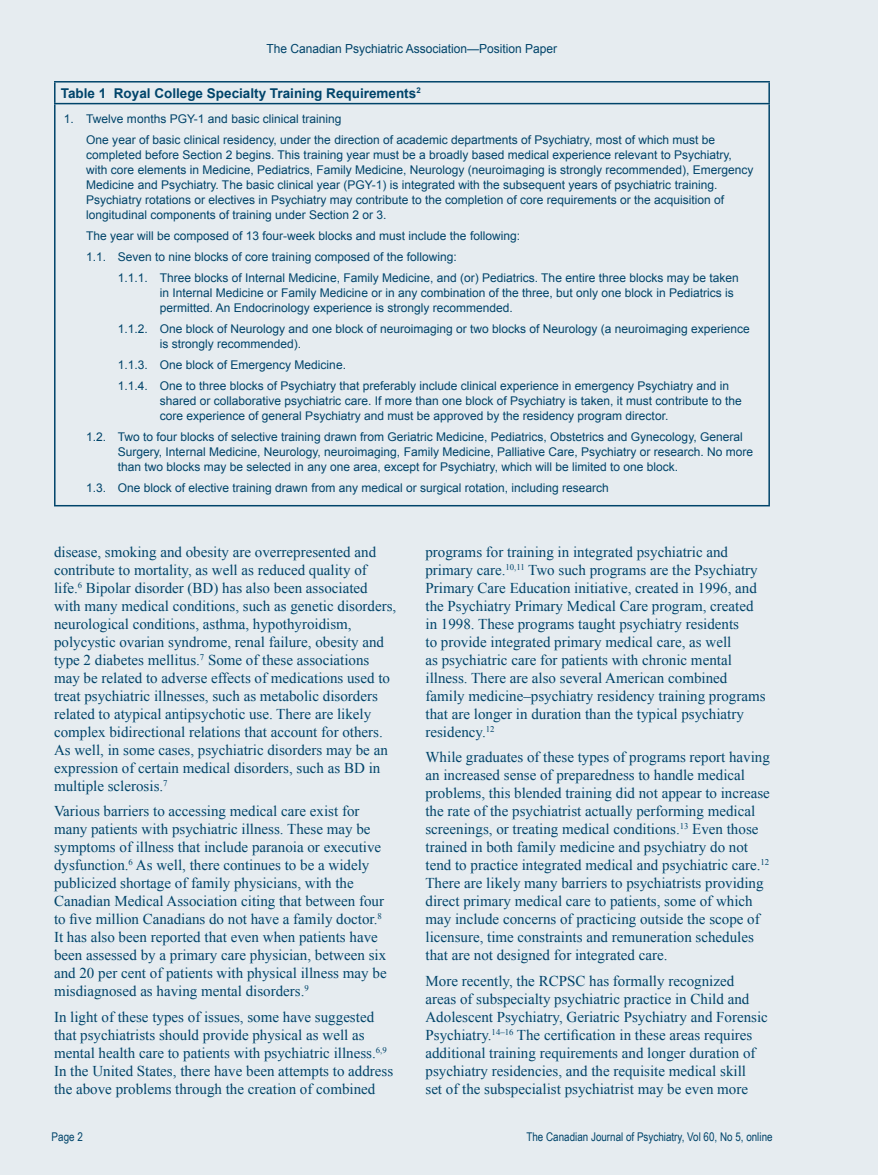
<style>
.page{position:relative;width:878px;height:1175px;background:#fff}
.page>*{position:absolute;margin:0;border:0;box-sizing:border-box;transform-origin:0 0}
.t1{font:15px/18px "Times New Roman";color:#00446a}
.t2{font:700 13.5px "Arial";color:#00446a}
.t3{font:12.45px "Arial";color:#00446a;scale:.96 1}
.t4{font:12px/15px "Arial";color:#00446a}
.t5{font:12px "Arial Narrow";color:#00446a}
</style>
<div class="page">
<div style="left:0;top:0;width:878px;height:1174px;background:#e6ecf0"></div>
<hr style="left:54px;top:81px;width:716px;height:1px;background:#00446a">
<hr style="left:54px;top:83px;width:2px;height:20px;background:#00446a">
<hr style="left:768px;top:83px;width:2px;height:20px;background:#00446a">
<hr style="left:54px;top:104px;width:2px;height:401px;background:#00446a">
<hr style="left:768px;top:104px;width:2px;height:401px;background:#00446a">
<hr style="left:54px;top:505px;width:716px;height:1px;background:#00446a">
<hr style="left:54px;top:103px;width:716px;height:1px;background:#00446a">
<p class="t3" style="left:266px;top:40px;width:304px">The Canadian Psychiatric Association—Position Paper</p>
<p class="t2" style="left:61px;top:84px;width:361px">Table 1 Royal College Specialty Training Requirements<sup>2</sup></p>
<p class="t4" style="left:86px;top:108px;width:630px;line-height:21px;text-indent:-22px">1. Twelve months PGY-1 and basic clinical training<br>One year of basic clinical residency, under the direction of academic departments of Psychiatry, most of which must be</p>
<p class="t4" style="left:86px;top:147px;width:668px">completed before Section 2 begins. This training year must be a broadly based medical experience relevant to Psychiatry, with core elements in Medicine, Pediatrics, Family Medicine, Neurology (neuroimaging is strongly recommended), Emergency Medicine and Psychiatry. The basic clinical year (PGY-1) is integrated with the subsequent years of psychiatric training.<br>Psychiatry rotations or electives in Psychiatry may contribute to the completion of core requirements or the acquisition of longitudinal components of training under Section 2 or 3.</p>
<p class="t4" style="left:86px;top:225px;width:435px;line-height:21px">The year will be composed of 13 four-week blocks and must include the following:<br>1.1. Seven to nine blocks of core training composed of the following:</p>
<p class="t4" style="left:160px;top:270px;width:580px;text-indent:-42px">1.1.1. Three blocks of Internal Medicine, Family Medicine, and (or) Pediatrics. The entire three blocks may be taken in Internal Medicine or Family Medicine or in any combination of the three, but only one block in Pediatrics is permitted. An Endocrinology experience is strongly recommended.</p>
<p class="t4" style="left:160px;top:321px;width:591px;text-indent:-42px">1.1.2. One block of Neurology and one block of neuroimaging or two blocks of Neurology (a neuroimaging experience is strongly recommended).</p>
<p class="t4" style="left:118px;top:354px;width:612px;line-height:21px">1.1.3. One block of Emergency Medicine.<br>1.1.4. One to three blocks of Psychiatry that preferably include clinical experience in emergency Psychiatry and in</p>
<p class="t4" style="left:160px;top:393px;width:583px">shared or collaborative psychiatric care. If more than one block of Psychiatry is taken, it must contribute to the core experience of general Psychiatry and must be approved by the residency program director.</p>
<p class="t4" style="left:118px;top:429px;width:637px;text-indent:-32px">1.2. Two to four blocks of selective training drawn from Geriatric Medicine, Pediatrics, Obstetrics and Gynecology, General<br>Surgery, Internal Medicine, Neurology, neuroimaging, Family Medicine, Palliative Care, Psychiatry or research. No more than two blocks may be selected in any one area, except for Psychiatry, which will be limited to one block.</p>
<p class="t4" style="left:86px;top:480px;width:524px">1.3. One block of elective training drawn from any medical or surgical rotation, including research</p>
<p class="t1" style="left:54px;top:542px;width:344px">disease, smoking and obesity are overrepresented and contribute to mortality, as well as reduced quality of life.<sup>6</sup> Bipolar disorder (BD) has also been associated with many medical conditions, such as genetic disorders, neurological conditions, asthma, hypothyroidism, polycystic ovarian syndrome, renal failure, obesity and type 2 diabetes mellitus.<sup>7</sup> Some of these associations may be related to adverse effects of medications used to treat psychiatric illnesses, such as metabolic disorders related to atypical antipsychotic use. There are likely complex bidirectional relations that account for others.<br>As well, in some cases, psychiatric disorders may be an expression of certain medical disorders, such as BD in multiple sclerosis.<sup>7</sup></p>
<p class="t1" style="left:54px;top:802px;width:334px">Various barriers to accessing medical care exist for many patients with psychiatric illness. These may be symptoms of illness that include paranoia or executive dysfunction.<sup>6</sup> As well, there continues to be a widely publicized shortage of family physicians, with the Canadian Medical Association citing that between four to five million Canadians do not have a family doctor.<sup>8<br></sup>It has also been reported that even when patients have been assessed by a primary care physician, between six and 20 per cent of patients with physical illness may be misdiagnosed as having mental disorders.<sup>9</sup></p>
<p class="t1" style="left:54px;top:1007px;width:341px">In light of these types of issues, some have suggested that psychiatrists should provide physical as well as mental health care to patients with psychiatric illness.<sup>6,9<br></sup>In the United States, there have been attempts to address the above problems through the creation of combined</p>
<p class="t5" style="left:52px;top:1127px;width:33px">Page 2</p>
<p class="t1" style="left:425px;top:542px;width:341px">programs for training in integrated psychiatric and primary care.<sup>10,11</sup> Two such programs are the Psychiatry Primary Care Education initiative, created in 1996, and the Psychiatry Primary Medical Care program, created in 1998. These programs taught psychiatry residents<br>to provide integrated primary medical care, as well<br>as psychiatric care for patients with chronic mental illness. There are also several American combined family medicine–psychiatry residency training programs that are longer in duration than the typical psychiatry residency.<sup>12</sup></p>
<p class="t1" style="left:425px;top:748px;width:346px">While graduates of these types of programs report having an increased sense of preparedness to handle medical problems, this blended training did not appear to increase the rate of the psychiatrist actually performing medical screenings, or treating medical conditions.<sup>13</sup> Even those trained in both family medicine and psychiatry do not tend to practice integrated medical and psychiatric care.<sup>12<br></sup>There are likely many barriers to psychiatrists providing direct primary medical care to patients, some of which may include concerns of practicing outside the scope of licensure, time constraints and remuneration schedules that are not designed for integrated care.</p>
<p class="t1" style="left:425px;top:971px;width:344px">More recently, the RCPSC has formally recognized areas of subspecialty psychiatric practice in Child and Adolescent Psychiatry, Geriatric Psychiatry and Forensic Psychiatry.<sup>14–16</sup> The certification in these areas requires additional training requirements and longer duration of psychiatry residencies, and the requisite medical skill<br>set of the subspecialist psychiatrist may be even more</p>
<p class="t5" style="left:526px;top:1127px;width:247px">The Canadian Journal of Psychiatry, Vol 60, No 5, online</p>
</div>
